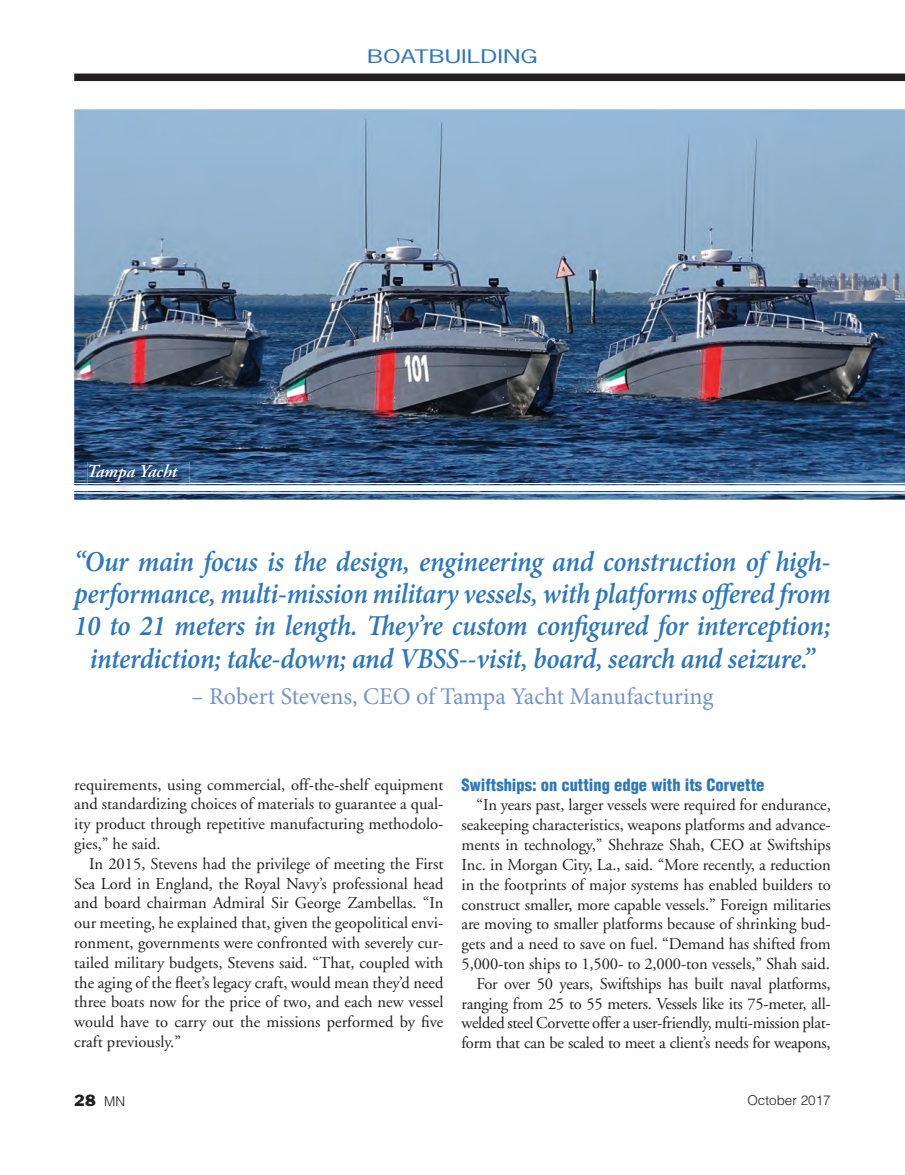
<style>
.page{position:relative;width:905px;height:1175px;background:#fff}
.page>*{position:absolute;margin:0;border:0;box-sizing:border-box;transform-origin:0 0}
.t1{font:italic 600 28.95px/32.4px "Minion Pro";letter-spacing:-.01em;color:#2d77bd;text-align:center;scale:.93 1}
.t2{font:24px "Minion Pro";color:#7295cd}
.t3{font:italic 600 18px "Adobe Garamond";color:#fff}
.t4{font:17.55px "News Gothic";color:#2d77bd;scale:1.54 1}
.t5{font:16.5px "Adobe Garamond";letter-spacing:-.005em;color:#231f20}
.t6{font:900 condensed 16.5px "Helvetica";color:#2d77bd}
.t7{font:15px "Franklin Gothic";color:#231f20}
.t8{font:300 13.5px "Helvetica";color:#231f20}
.s1{font-family:"Helvetica";font-weight:300;font-size:13.5px}
</style>
<div class="page">
<div style="left:74px;top:74px;width:830px;height:7px;background:#231f20"></div>
<img style="left:74px;top:109px;width:830px;height:391px">
<svg style="left:74px;top:483px;width:830px;height:10px"></svg>
<img style="left:87px;top:462px;width:102px;height:32px">
<img style="left:87px;top:483px;width:102px;height:10px">
<img style="left:87px;top:485px;width:102px;height:6px">
<img style="left:87px;top:487px;width:102px;height:2px">
<p class="t3" style="left:86px;top:464px;width:92px">Tampa Yacht</p>
<p class="t4" style="left:367px;top:50px;width:112px">BOATBUILDING</p>
<p class="t1" style="left:74px;top:547px;width:815px">“Our main focus is the design, engineering and construction of high&shy;performance, multi-mission military vessels, with platforms offered from 10 to 21 meters in length. They’re custom configured for interception; interdiction; take-down; and VBSS--visit, board, search and seizure.”</p>
<p class="t2" style="left:191px;top:687px;width:524px">– Robert Stevens, CEO of Tampa Yacht Manufacturing</p>
<p class="t5" style="left:74px;top:777px;width:371px">requirements, using commercial, off-the-shelf equipment</p>
<p class="t5" style="left:74px;top:797px;width:371px">and standardizing choices of materials to guarantee a qual-</p>
<p class="t5" style="left:74px;top:817px;width:371px">ity product through repetitive manufacturing methodolo-</p>
<p class="t5" style="left:74px;top:837px;width:88px">gies,” he said.</p>
<p class="t5" style="left:89px;top:857px;width:356px">In 2015, Stevens had the privilege of meeting the First</p>
<p class="t5" style="left:74px;top:876px;width:371px">Sea Lord in England, the Royal Navy’s professional head</p>
<p class="t5" style="left:74px;top:896px;width:371px">and board chairman Admiral Sir George Zambellas. “In</p>
<p class="t5" style="left:74px;top:916px;width:371px">our meeting, he explained that, given the geopolitical envi-</p>
<p class="t5" style="left:74px;top:936px;width:371px">ronment, governments were confronted with severely cur-</p>
<p class="t5" style="left:74px;top:956px;width:371px">tailed military budgets, Stevens said. “That, coupled with</p>
<p class="t5" style="left:74px;top:975px;width:371px">the aging of the fleet’s legacy craft, would mean they’d need</p>
<p class="t5" style="left:74px;top:995px;width:371px">three boats now for the price of two, and each new vessel</p>
<p class="t5" style="left:74px;top:1015px;width:371px">would have to carry out the missions performed by five</p>
<p class="t5" style="left:74px;top:1035px;width:108px">craft previously.”</p>
<p class="t6" style="left:461px;top:778px;width:304px">Swiftships: on cutting edge with its Corvette</p>
<p class="t5" style="left:476px;top:798px;width:356px">“In years past, larger vessels were required for endurance,</p>
<p class="t5" style="left:461px;top:818px;width:371px">seakeeping characteristics, weapons platforms and advance-</p>
<p class="t5" style="left:461px;top:838px;width:371px">ments in technology,” Shehraze Shah, CEO at Swiftships</p>
<p class="t5" style="left:461px;top:858px;width:371px">Inc. in Morgan City, La., said. “More recently, a reduction</p>
<p class="t5" style="left:461px;top:877px;width:371px">in the footprints of major systems has enabled builders to</p>
<p class="t5" style="left:461px;top:897px;width:371px">construct smaller, more capable vessels.” Foreign militaries</p>
<p class="t5" style="left:461px;top:917px;width:371px">are moving to smaller platforms because of shrinking bud-</p>
<p class="t5" style="left:461px;top:937px;width:371px">gets and a need to save on fuel. “Demand has shifted from</p>
<p class="t5" style="left:461px;top:957px;width:370px">5,000-ton ships to 1,500- to 2,000-ton vessels,” Shah said.</p>
<p class="t5" style="left:476px;top:976px;width:356px">For over 50 years, Swiftships has built naval platforms,</p>
<p class="t5" style="left:461px;top:996px;width:371px">ranging from 25 to 55 meters. Vessels like its 75-meter, all-</p>
<p class="t5" style="left:461px;top:1016px;width:371px">welded steel Corvette offer a user-friendly, multi-mission plat-</p>
<p class="t5" style="left:461px;top:1036px;width:371px">form that can be scaled to meet a client’s needs for weapons,</p>
<p class="t7" style="left:74px;top:1094px;width:52px">28 <span class="s1">MN</span></p>
<p class="t8" style="left:747px;top:1094px;width:85px">October 2017</p>
</div>
